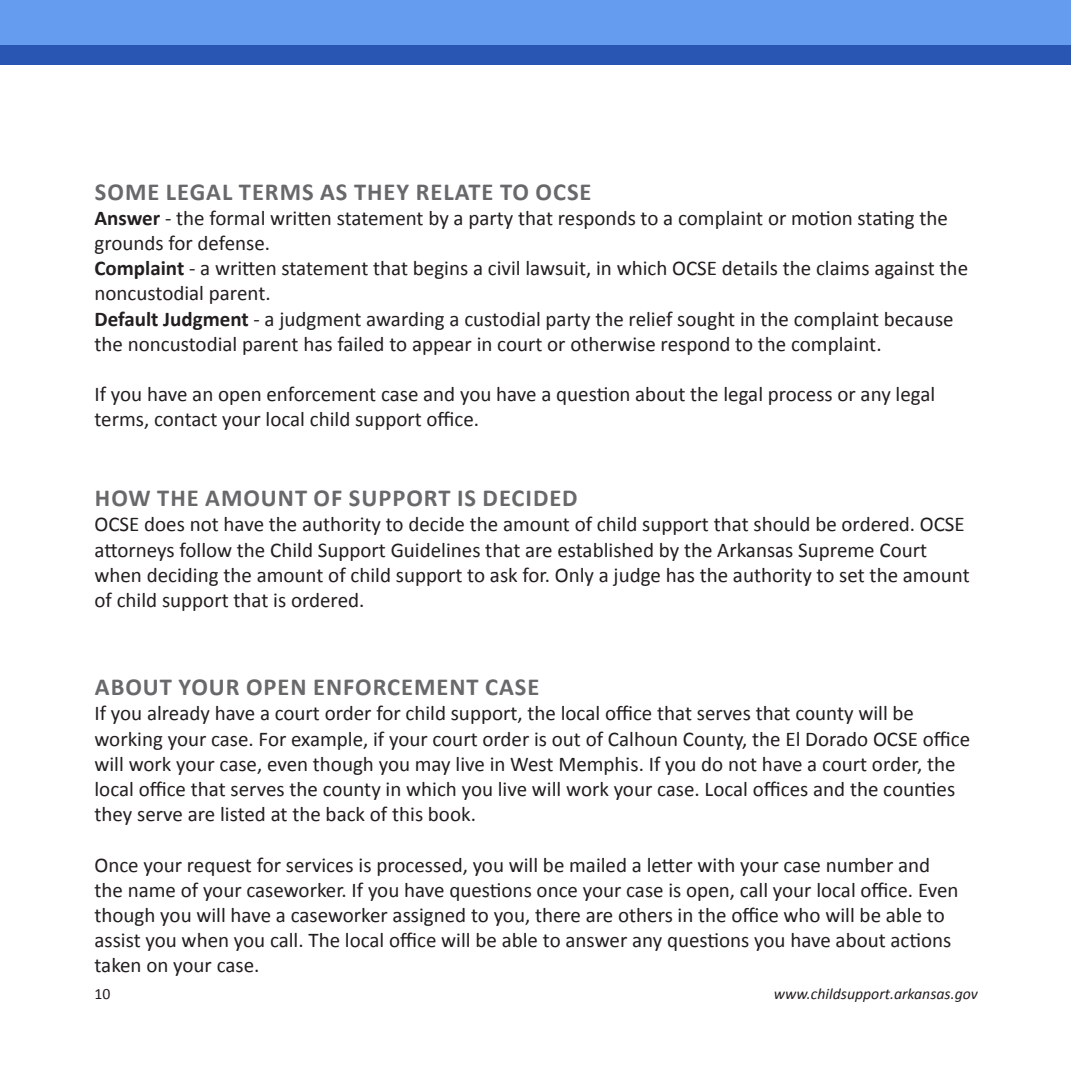
<style>
.page{position:relative;width:1071px;height:1071px;background:#fff}
.page>*{position:absolute;margin:0;border:0;box-sizing:border-box;transform-origin:0 0}
.t1{font:700 24.5px "Calibri";letter-spacing:.04em;color:#69696c}
.t2{font:21px/25.2px "Calibri";color:#231f20}
.t3{font:italic 15.75px "Calibri";color:#231f20}
.t4{font:15.75px "Calibri";color:#231f20}
.s1{font-weight:700}
</style>
<div class="page">
<div style="left:0;top:0;width:1071px;height:65px;background:#2956b2"></div>
<div style="left:0;top:0;width:1071px;height:45px;background:#659cef"></div>
<p class="t1" style="left:95px;top:183px;width:498px">SOME LEGAL TERMS AS THEY RELATE TO OCSE</p>
<p class="t2" style="left:94px;top:205px;width:875px"><span class="s1">Answer</span> - the formal written statement by a party that responds to a complaint or motion stating the grounds for defense.<br><span class="s1">Complaint</span> - a written statement that begins a civil lawsuit, in which OCSE details the claims against the noncustodial parent.<br><span class="s1">Default Judgment</span> - a judgment awarding a custodial party the relief sought in the complaint because the noncustodial parent has failed to appear in court or otherwise respond to the complaint.</p>
<p class="t2" style="left:94px;top:382px;width:842px">If you have an open enforcement case and you have a question about the legal process or any legal terms, contact your local child support office.</p>
<p class="t1" style="left:95px;top:489px;width:484px">HOW THE AMOUNT OF SUPPORT IS DECIDED</p>
<p class="t2" style="left:94px;top:512px;width:877px">OCSE does not have the authority to decide the amount of child support that should be ordered. OCSE attorneys follow the Child Support Guidelines that are established by the Arkansas Supreme Court when deciding the amount of child support to ask for. Only a judge has the authority to set the amount of child support that is ordered.</p>
<p class="t1" style="left:95px;top:678px;width:446px">ABOUT YOUR OPEN ENFORCEMENT CASE</p>
<p class="t2" style="left:94px;top:701px;width:877px">If you already have a court order for child support, the local office that serves that county will be working your case. For example, if your court order is out of Calhoun County, the El Dorado OCSE office will work your case, even though you may live in West Memphis. If you do not have a court order, the local office that serves the county in which you live will work your case. Local offices and the counties they serve are listed at the back of this book.</p>
<p class="t2" style="left:94px;top:852px;width:866px">Once your request for services is processed, you will be mailed a letter with your case number and the name of your caseworker. If you have questions once your case is open, call your local office. Even though you will have a caseworker assigned to you, there are others in the office who will be able to assist you when you call. The local office will be able to answer any questions you have about actions taken on your case.</p>
<p class="t4" style="left:94px;top:984px;width:17px">10</p>
<p class="t3" style="left:774px;top:988px;width:206px">www.childsupport.arkansas.gov</p>
</div>
